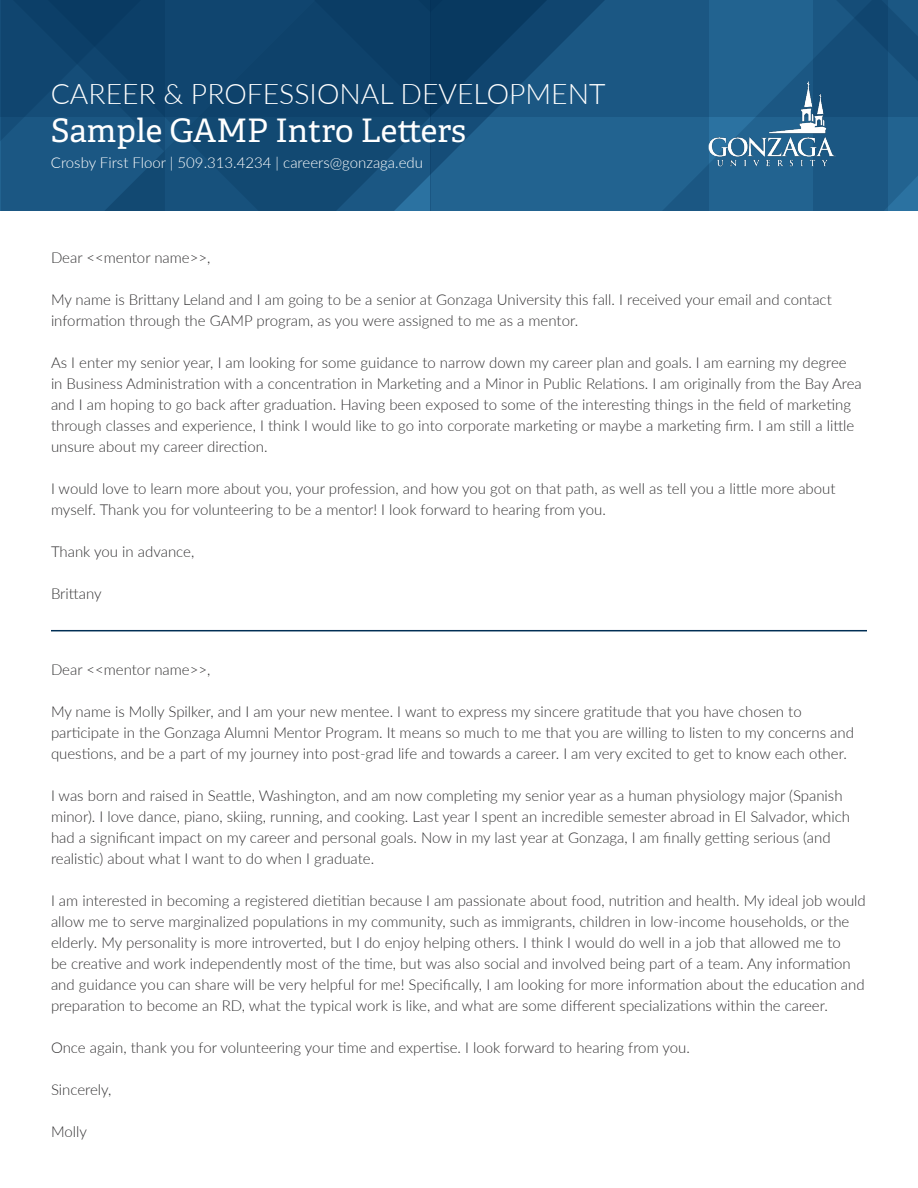
<style>
.page{position:relative;width:918px;height:1188px;background:#fff}
.page>*{position:absolute;margin:0;border:0;box-sizing:border-box;transform-origin:0 0}
.t1{font:32.4px "Adelle";color:#fff}
.t2{font:300 28.35px "Lato";color:#fff}
.t3{font:300 15px/21px "Lato";color:#333233}
.t4{font:300 15px "Lato";color:#fff}
</style>
<div class="page">
<svg style="left:257px;top:117px;width:338px;height:94px;background:#1a5682"></svg>
<svg style="left:257px;top:0;width:338px;height:117px;background:#0f436d"></svg>
<svg style="left:595px;top:0;width:323px;height:211px;background:#1e5d89"></svg>
<div style="left:813px;top:0;width:74px;height:211px;background:#1b5783"></div>
<svg style="left:720px;top:0;width:198px;height:139px"></svg>
<svg style="left:303px;top:0;width:255px;height:12px;background:#0a3b63"></svg>
<svg style="left:0;top:0;width:257px;height:211px;background:#124a74"></svg>
<img style="left:677px;top:51px;width:190px;height:147px">
<hr style="left:51px;top:630px;width:816px;height:1px;background:#002e54">
<p class="t2" style="left:51px;top:74px;width:556px">CAREER &amp; PROFESSIONAL DEVELOPMENT</p>
<p class="t1" style="left:51px;top:111px;width:417px">Sample GAMP Intro Letters</p>
<p class="t4" style="left:51px;top:152px;width:374px">Crosby First Floor | 509.313.4234 | careers@gonzaga.edu</p>
<p class="t3" style="left:51px;top:246px;width:161px">Dear &lt;&lt;mentor name&gt;&gt;,</p>
<p class="t3" style="left:51px;top:288px;width:782px">My name is Brittany Leland and I am going to be a senior at Gonzaga University this fall. I received your email and contact information through the GAMP program, as you were assigned to me as a mentor.</p>
<p class="t3" style="left:51px;top:351px;width:812px">As I enter my senior year, I am looking for some guidance to narrow down my career plan and goals. I am earning my degree in Business Administration with a concentration in Marketing and a Minor in Public Relations. I am originally from the Bay Area and I am hoping to go back after graduation. Having been exposed to some of the interesting things in the field of marketing through classes and experience, I think I would like to go into corporate marketing or maybe a marketing firm. I am still a little unsure about my career direction.</p>
<p class="t3" style="left:51px;top:477px;width:786px">I would love to learn more about you, your profession, and how you got on that path, as well as tell you a little more about myself. Thank you for volunteering to be a mentor! I look forward to hearing from you.</p>
<p class="t3" style="left:51px;top:540px;width:145px">Thank you in advance,</p>
<p class="t3" style="left:51px;top:582px;width:52px">Brittany</p>
<p class="t3" style="left:51px;top:659px;width:161px">Dear &lt;&lt;mentor name&gt;&gt;,</p>
<p class="t3" style="left:51px;top:701px;width:752px">My name is Molly Spilker, and I am your new mentee. I want to express my sincere gratitude that you have chosen to</p>
<p class="t3" style="left:51px;top:722px;width:805px">participate in the Gonzaga Alumni Mentor Program. It means so much to me that you are willing to listen to my concerns and questions, and be a part of my journey into post-grad life and towards a career. I am very excited to get to know each other.</p>
<p class="t3" style="left:51px;top:785px;width:801px">I was born and raised in Seattle, Washington, and am now completing my senior year as a human physiology major (Spanish minor). I love dance, piano, skiing, running, and cooking. Last year I spent an incredible semester abroad in El Salvador, which had a significant impact on my career and personal goals. Now in my last year at Gonzaga, I am finally getting serious (and</p>
<p class="t3" style="left:51px;top:848px;width:325px">realistic) about what I want to do when I graduate.</p>
<p class="t3" style="left:51px;top:890px;width:816px">I am interested in becoming a registered dietitian because I am passionate about food, nutrition and health. My ideal job would allow me to serve marginalized populations in my community, such as immigrants, children in low-income households, or the elderly. My personality is more introverted, but I do enjoy helping others. I think I would do well in a job that allowed me to<br>be creative and work independently most of the time, but was also social and involved being part of a team. Any information and guidance you can share will be very helpful for me! Specifically, I am looking for more information about the education and preparation to become an RD, what the typical work is like, and what are some different specializations within the career.</p>
<p class="t3" style="left:51px;top:1037px;width:640px">Once again, thank you for volunteering your time and expertise. I look forward to hearing from you.</p>
<p class="t3" style="left:51px;top:1079px;width:62px">Sincerely,</p>
<p class="t3" style="left:51px;top:1121px;width:37px">Molly</p>
</div>
